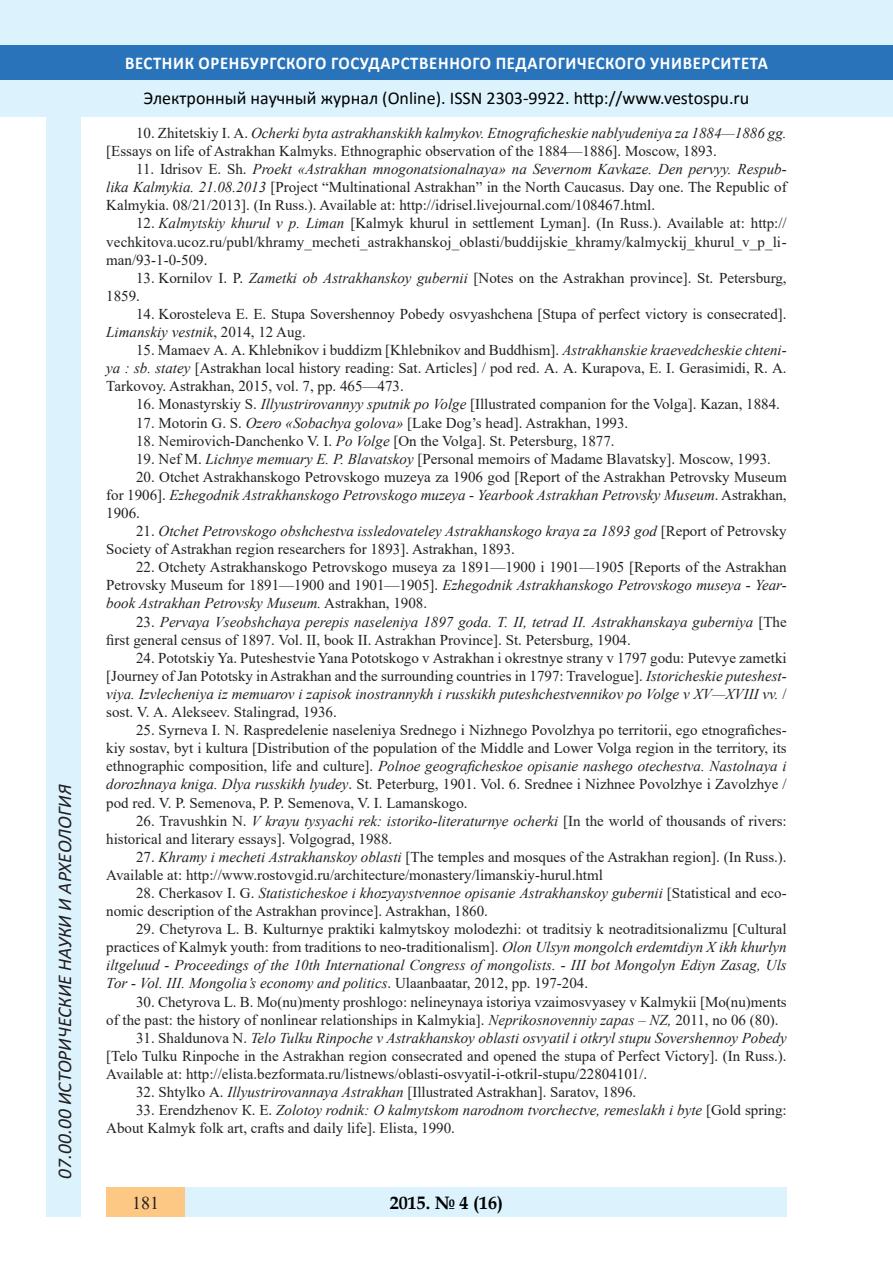
<style>
.page{position:relative;width:893px;height:1263px;background:#fff}
.page>*{position:absolute;margin:0;border:0;box-sizing:border-box;transform-origin:0 0}
.t1{font:italic 19.5px "Calibri";color:#231f20}
.t2{font:18px "Calibri";color:#000}
.t3{font:700 18px "Calibri";letter-spacing:.04em;color:#fff;scale:.93 1}
.t4{font:700 18px "Book Antiqua";color:#000}
.t5{font:18px "Times New Roman";color:#231f20}
.литература{font:15px/18.1px "Times New Roman";color:#231f20}
.s1{font-style:italic}
</style>
<div class="page">
<div style="left:0;top:0;width:893px;height:116px;background:#dcf2fc"></div>
<div style="left:0;top:45px;width:893px;height:34px;background:#2873ba"></div>
<div style="left:47px;top:116px;width:34px;height:1101px;background:#dcf2fc"></div>
<div style="left:106px;top:1188px;width:681px;height:29px;background:#dcf2fc"></div>
<div style="left:106px;top:1188px;width:79px;height:29px;background:#fdc784"></div>
<h1 class="t1" style="left:51px;top:1179px;width:395px;rotate:-90deg">07.00.00 ИСТОРИЧЕСКИЕ НАУКИ И АРХЕОЛОГИЯ</h1>
<h1 class="t1" style="left:51px;top:1105px;width:206px;rotate:-90deg">БИОЛОГИЧЕСКИЕ НАУКИ</h1>
<h1 class="t1" style="left:51px;top:1169px;width:11px;rotate:-90deg">3</h1>
<p class="t3" style="left:125px;top:50px;width:693px">ВЕСТНИК ОРЕНБУРГСКОГО ГОСУДАРСТВЕННОГО ПЕДАГОГИЧЕСКОГО УНИВЕРСИТЕТА</p>
<p class="t2" style="left:144px;top:85px;width:607px">Электронный научный журнал (Online). ISSN 2303-9922. http://www.vestospu.ru</p>
<p class="t2" style="left:583px;top:85px;width:13px">t</p>
<p class="литература" style="left:106px;top:123px;width:682px;text-indent:30px">10. Zhitetskiy I. А. <span class="s1">Ocherki byta astrakhanskikh kalmykov. Etnograficheskie nablyudeniya za 1884—1886 gg. </span>[Essays on life of Astrakhan Kalmyks. Ethnographic observation of the 1884—1886]. Moscow, 1893.</p>
<p class="литература" style="left:106px;top:160px;width:682px;text-align:justify;text-indent:30px">11. Idrisov E. Sh. <span class="s1">Proekt «Аstrakhan mnogonatsionalnaya» nа Severnom Kavkaze. Den pervyy. Respub&shy;lika Kalmykia. 21.08.2013</span> [Project “Multinational Astrakhan” in the North Caucasus. Day one. The Republic of Kalmykia. 08/21/2013]. (In Russ.). Available at: http://idrisel.livejournal.com/108467.html.</p>
<p class="литература" style="left:106px;top:214px;width:682px;text-align:justify;text-indent:30px">12. <span class="s1">Kalmytskiy khurul v p. Liman</span> [Kalmyk khurul in settlement Lyman]. (In Russ.). Available at: http:// vechkitova.ucoz.ru/publ/khramy_mecheti_astrakhanskoj_oblasti/buddijskie_khramy/kalmyckij_khurul_v_p_li&shy;man/93-1-0-509.</p>
<p class="литература" style="left:106px;top:268px;width:682px;text-indent:30px">13. Kornilov I. P. <span class="s1">Zametki оb Astrakhanskoy gubernii</span> [Notes on the Astrakhan province]. St. Petersburg,<br>1859.</p>
<p class="литература" style="left:106px;top:304px;width:682px;text-indent:30px">14. Korosteleva Е. Е. Stupa Sovershennoy Pobedy osvyashchena [Stupa of perfect victory is consecrated].<br><span class="s1">Limanskiy vestnik</span>, 2014, 12 Aug.</p>
<p class="литература" style="left:106px;top:341px;width:682px;text-align:justify;text-indent:30px">15. Mamaev А. А. Khlebnikov i buddizm [Khlebnikov and Buddhism]. <span class="s1">Аstrakhanskie kraevedcheskie chteni&shy;ya : sb. statey</span> [Astrakhan local history reading: Sat. Articles] / pod red. А. А. Kurapova, Е. I. Gerasimidi, R. А.<br>Tarkovoy. Astrakhan, 2015, vol. 7, pp. 465—473.</p>
<p class="литература" style="left:136px;top:395px;width:645px">16. Monastyrskiy S. <span class="s1">Illyustrirovannyy sputnik pо Volge</span> [Illustrated companion for the Volga]. Kazan, 1884.</p>
<p class="литература" style="left:136px;top:413px;width:494px">17. Motorin G. S. <span class="s1">Оzero «Sobachya golova»</span> [Lake Dog’s head]. Astrakhan, 1993.</p>
<p class="литература" style="left:136px;top:431px;width:480px">18. Nemirovich-Danchenko V. I. <span class="s1">Po Volge</span> [On the Volga]. St. Petersburg, 1877.</p>
<p class="литература" style="left:136px;top:449px;width:636px">19. Nef М. <span class="s1">Lichnye memuary Е. P. Blavatskoy</span> [Personal memoirs of Madame Blavatsky]. Moscow, 1993.</p>
<p class="литература" style="left:106px;top:467px;width:682px;text-align:justify;text-indent:30px">20. Otchet Astrakhanskogo Petrovskogo muzeya zа 1906 god [Report of the Astrakhan Petrovsky Museum for 1906]. <span class="s1">Ezhegodnik Astrakhanskogo Petrovskogo muzeya</span> - <span class="s1">Yearbook Astrakhan Petrovsky Museum</span>. Astrakhan, 1906.</p>
<p class="литература" style="left:106px;top:521px;width:682px;text-indent:30px">21. <span class="s1">Otchet Petrovskogo obshchestva issledovateley Astrakhanskogo kraya zа 1893 god</span> [Report of Petrovsky<br>Society of Astrakhan region researchers for 1893]. Astrakhan, 1893.</p>
<p class="литература" style="left:106px;top:558px;width:682px;text-align:justify;text-indent:30px">22. Otchety Astrakhanskogo Petrovskogo museya zа 1891—1900 i 1901—1905 [Reports of the Astrakhan Petrovsky Museum for 1891—1900 and 1901—1905]. <span class="s1">Ezhegodnik Astrakhanskogo Petrovskogo museya - Year&shy;book Astrakhan Petrovsky Museum.</span> Astrakhan, 1908.</p>
<p class="литература" style="left:106px;top:612px;width:682px;text-indent:30px">23. <span class="s1">Pervaya Vseobshchaya perepis naseleniya 1897 goda. Т. II, tetrad II. Аstrakhanskaya guberniya</span> [The first general census of 1897. Vol. II, book II. Astrakhan Province]. St. Petersburg, 1904.</p>
<p class="литература" style="left:106px;top:648px;width:682px;text-align:justify;text-indent:30px">24. Pototskiy Ya. Puteshestvie Yana Pototskogo v Аstrakhan i okrestnye strany v 1797 godu: Putevye zametki [Journey of Jan Pototsky in Astrakhan and the surrounding countries in 1797: Travelogue]. <span class="s1">Istoricheskie puteshest&shy;viya. Izvlecheniya iz memuarov i zapisok inostrannykh i russkikh puteshchestvennikov po Volge v XV—XVIII vv.</span> / sost. V. А. Аlekseev. Stalingrad, 1936.</p>
<p class="литература" style="left:106px;top:720px;width:682px;text-align:justify;text-indent:30px">25. Syrneva I. N. Raspredelenie naseleniya Srednego i Nizhnego Povolzhya pо territorii, ego etnografiches&shy;kiy sostav, byt i kultura [Distribution of the population of the Middle and Lower Volga region in the territory, its ethnographic composition, life and culture]. <span class="s1">Polnoe geograficheskoe opisanie nashego otechestva. Nastolnaya i dorozhnaya kniga. Dlya russkikh lyudey</span>. St. Peterburg, 1901. Vol. 6. Srednee i Nizhnee Povolzhye i Zavolzhye / pod red. V. P. Semenova, P. P. Semenova, V. I. Lamanskogo.</p>
<p class="литература" style="left:106px;top:811px;width:682px;text-indent:30px">26. Travushkin N. <span class="s1">V krayu tysyachi rek: istoriko-literaturnye ocherki</span> [In the world of thousands of rivers: historical and literary essays]. Volgograd, 1988.</p>
<p class="литература" style="left:106px;top:847px;width:682px;text-indent:30px">27. <span class="s1">Khramy i mecheti Astrakhanskoy oblasti</span> [The temples and mosques of the Astrakhan region]. (In Russ.).<br>Available at: http://www.rostovgid.ru/architecture/monastery/limanskiy-hurul.html</p>
<p class="литература" style="left:106px;top:883px;width:682px;text-indent:30px">28. Cherkasov I. G. <span class="s1">Statisticheskoe i khozyaystvennoe opisanie Аstrakhanskoy gubernii</span> [Statistical and eco&shy;nomic description of the Astrakhan province]. Astrakhan, 1860.</p>
<p class="литература" style="left:106px;top:920px;width:682px;text-align:justify;text-indent:30px">29. Chetyrova L. B. Kulturnye praktiki kalmytskoy molodezhi: ot traditsiy k neotraditsionalizmu [Cultural practices of Kalmyk youth: from traditions to neo-traditionalism]. <span class="s1">Olon Ulsyn mongolch erdemtdiyn X ikh khurlyn iltgeluud - Proceedings of the 10th International Congress of mongolists. - III bot Mongolyn Ediyn Zasag, Uls Тоr - Vol. III. Mongolia’s economy and politics</span>. Ulaanbaatar, 2012, pp. 197-204.</p>
<p class="литература" style="left:106px;top:992px;width:682px;text-indent:30px">30. Chetyrova L. B. Мо(nu)menty proshlogo: nelineynaya istoriya vzaimosvyasey v Kalmykii [Mo(nu)ments of the past: the history of nonlinear relationships in Kalmykia]. <span class="s1">Neprikosnovenniy zapas – NZ,</span> 2011, no 06 (80).</p>
<p class="литература" style="left:106px;top:1028px;width:682px;text-align:justify;text-indent:30px">31. Shaldunova N. <span class="s1">Telo Tulku Rinpoche v Аstrakhanskoy oblasti osvyatil i оtkryl stupu Sovershennoy Pobedy </span>[Telo Tulku Rinpoche in the Astrakhan region consecrated and opened the stupa of Perfect Victory]. (In Russ.).<br>Available at: http://elista.bezformata.ru/listnews/oblasti-osvyatil-i-otkril-stupu/22804101/.</p>
<p class="литература" style="left:136px;top:1082px;width:502px">32. Shtylko А. <span class="s1">Illyustrirovannaya Astrakhan</span> [Illustrated Astrakhan]. Saratov, 1896.</p>
<p class="литература" style="left:106px;top:1100px;width:682px;text-indent:30px">33. Erendzhenov К. E. <span class="s1">Zolotoy rodnik: О kalmytskom narodnom tvorchectve, remeslakh i byte</span> [Gold spring:<br>About Kalmyk folk art, crafts and daily life]. Elista, 1990.</p>
<p class="t5" style="left:132px;top:1190px;width:28px">181</p>
<p class="t4" style="left:390px;top:1190px;width:115px">2015. № 4 (16)</p>
</div>
